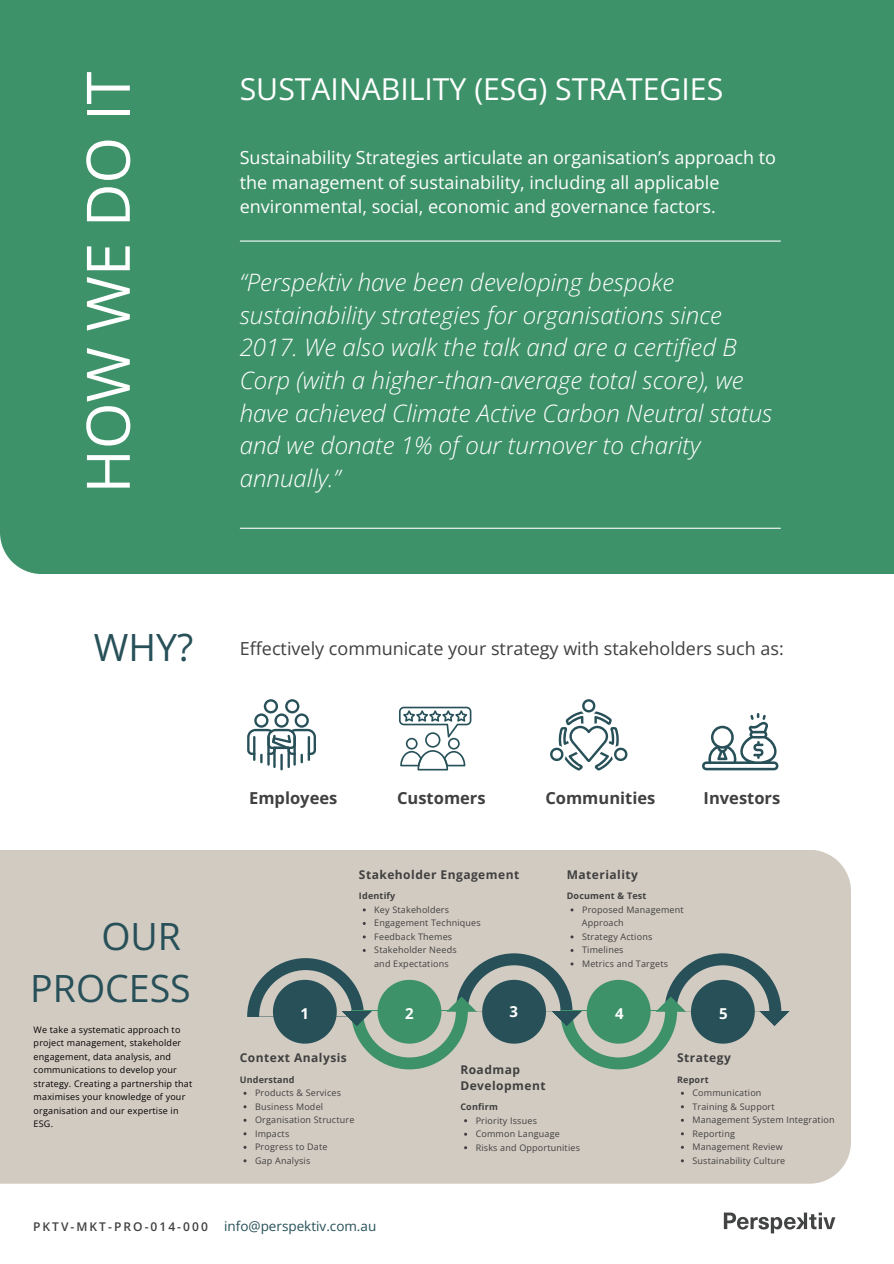
<style>
.page{position:relative;width:894px;height:1264px;background:#fff}
.page>*{position:absolute;margin:0;border:0;box-sizing:border-box;transform-origin:0 0}
.t1{font:60px "Open Sans";color:#fff}
.t2{font:37.5px "Open Sans";color:#275059}
.t3{font:30.15px "Open Sans";color:#fff}
.t4{font:italic 300 24px/32.7px "Open Sans";color:#fff}
.t5{font:18px/24.8px "Open Sans";color:#fff}
.t6{font:18px "Open Sans";color:#404040}
.t7{font:700 16.5px "Open Sans";color:#404040}
.t8{font:700 15px "Open Sans";color:#fff}
.t9{font:13.5px "Open Sans";color:#275059}
.t10{font:700 12px/15.5px "Open Sans";letter-spacing:.04em;color:#404040}
.t11{font:600 12px "Open Sans";letter-spacing:.17em;color:#404040}
.t12{font:9px "Open Sans";letter-spacing:.02em;color:#404040}
.t13{font:9px/13.5px "Open Sans";letter-spacing:.02em;color:#000}
.t14{font:700 9px "Open Sans";letter-spacing:.02em;color:#404040}
</style>
<div class="page">
<div style="left:0;top:0;width:893px;height:574px;background:#3e9269"></div>
<hr style="left:240px;top:527px;width:540px;height:2px;background:#fff">
<hr style="left:240px;top:240px;width:540px;height:2px;background:#fff">
<div style="left:0;top:850px;width:850px;height:333px;background:#d2cbc2"></div>
<img style="left:723px;top:1212px;width:113px;height:22px">
<hr style="left:280px;top:753px;width:3px;height:17px;background:#275059">
<svg style="left:247px;top:699px;width:69px;height:69px"></svg>
<svg style="left:399px;top:706px;width:72px;height:64px"></svg>
<svg style="left:550px;top:699px;width:77px;height:71px"></svg>
<svg style="left:702px;top:713px;width:77px;height:57px"></svg>
<svg style="left:247px;top:948px;width:542px;height:121px"></svg>
<p class="t1" style="left:66px;top:493px;width:423px;rotate:-90deg">HOW WE DO IT</p>
<p class="t3" style="left:240px;top:68px;width:485px">SUSTAINABILITY (ESG) STRATEGIES</p>
<p class="t5" style="left:240px;top:144px;width:537px">Sustainability Strategies articulate an organisation’s approach to the management of sustainability, including all applicable environmental, social, economic and governance factors.</p>
<p class="t4" style="left:240px;top:265px;width:534px">“Perspektiv have been developing bespoke sustainability strategies for organisations since 2017. We also walk the talk and are a certified B Corp (with a higher-than-average total score), we have achieved Climate Active Carbon Neutral status and we donate 1% of our turnover to charity annually.”</p>
<p class="t2" style="left:94px;top:621px;width:101px">WHY?</p>
<p class="t6" style="left:240px;top:635px;width:545px">Effectively communicate your strategy with stakeholders such as:</p>
<p class="t7" style="left:249px;top:786px;width:90px">Employees</p>
<p class="t7" style="left:397px;top:786px;width:90px">Customers</p>
<p class="t7" style="left:545px;top:786px;width:111px">Communities</p>
<p class="t7" style="left:703px;top:786px;width:78px">Investors</p>
<p class="t2" style="left:101px;top:909px;width:81px">OUR</p>
<p class="t2" style="left:30px;top:961px;width:162px">PROCESS</p>
<p class="t13" style="left:34px;top:1022px;width:160px">We take a systematic approach to project management, stakeholder engagement, data analysis, and communications to develop your strategy. Creating a partnership that maximises your knowledge of your organisation and our expertise in<br>ESG.</p>
<p class="t10" style="left:359px;top:866px;width:162px">Stakeholder Engagement</p>
<p class="t14" style="left:359px;top:889px;width:38px">Identify</p>
<p class="t12" style="left:374px;top:903px;width:76px">Key Stakeholders</p>
<p class="t12" style="left:374px;top:916px;width:108px">Engagement Techniques</p>
<p class="t12" style="left:374px;top:930px;width:79px">Feedback Themes</p>
<p class="t12" style="left:374px;top:943px;width:84px">Stakeholder Needs</p>
<p class="t12" style="left:374px;top:957px;width:76px">and Expectations</p>
<p class="t10" style="left:566px;top:866px;width:73px">Materiality</p>
<p class="t14" style="left:566px;top:889px;width:81px">Document &amp; Test</p>
<p class="t12" style="left:582px;top:903px;width:103px">Proposed Management</p>
<p class="t12" style="left:581px;top:916px;width:43px">Approach</p>
<p class="t12" style="left:582px;top:930px;width:72px">Strategy Actions</p>
<p class="t12" style="left:582px;top:943px;width:43px">Timelines</p>
<p class="t12" style="left:582px;top:957px;width:87px">Metrics and Targets</p>
<p class="t8" style="left:300px;top:1003px;width:10px">1</p>
<p class="t8" style="left:405px;top:1003px;width:10px">2</p>
<p class="t8" style="left:509px;top:1001px;width:10px">3</p>
<p class="t8" style="left:615px;top:1003px;width:10px">4</p>
<p class="t8" style="left:719px;top:1003px;width:10px">5</p>
<p class="t10" style="left:240px;top:1049px;width:109px">Context Analysis</p>
<p class="t14" style="left:240px;top:1073px;width:56px">Understand</p>
<p class="t12" style="left:255px;top:1086px;width:87px">Products &amp; Services</p>
<p class="t12" style="left:255px;top:1100px;width:70px">Business Model</p>
<p class="t12" style="left:255px;top:1113px;width:101px">Organisation Structure</p>
<p class="t12" style="left:255px;top:1127px;width:36px">Impacts</p>
<p class="t12" style="left:255px;top:1140px;width:74px">Progress to Date</p>
<p class="t12" style="left:255px;top:1154px;width:57px">Gap Analysis</p>
<p class="t10" style="left:677px;top:1049px;width:55px">Strategy</p>
<p class="t10" style="left:460px;top:1061px;width:87px">Roadmap<br>Development</p>
<p class="t14" style="left:677px;top:1073px;width:33px">Report</p>
<p class="t12" style="left:692px;top:1086px;width:70px">Communication</p>
<p class="t12" style="left:692px;top:1100px;width:84px">Training &amp; Support</p>
<p class="t12" style="left:692px;top:1113px;width:144px">Management System Integration</p>
<p class="t12" style="left:692px;top:1127px;width:44px">Reporting</p>
<p class="t12" style="left:692px;top:1140px;width:92px">Management Review</p>
<p class="t12" style="left:692px;top:1154px;width:94px">Sustainability Culture</p>
<p class="t14" style="left:460px;top:1100px;width:39px">Confirm</p>
<p class="t12" style="left:475px;top:1114px;width:63px">Priority Issues</p>
<p class="t12" style="left:475px;top:1127px;width:86px">Common Language</p>
<p class="t12" style="left:475px;top:1141px;width:106px">Risks and Opportunities</p>
<p class="t11" style="left:33px;top:1217px;width:176px">PKTV-MKT-PRO-014-000</p>
<p class="t9" style="left:224px;top:1216px;width:153px">info@perspektiv.com.au</p>
</div>
